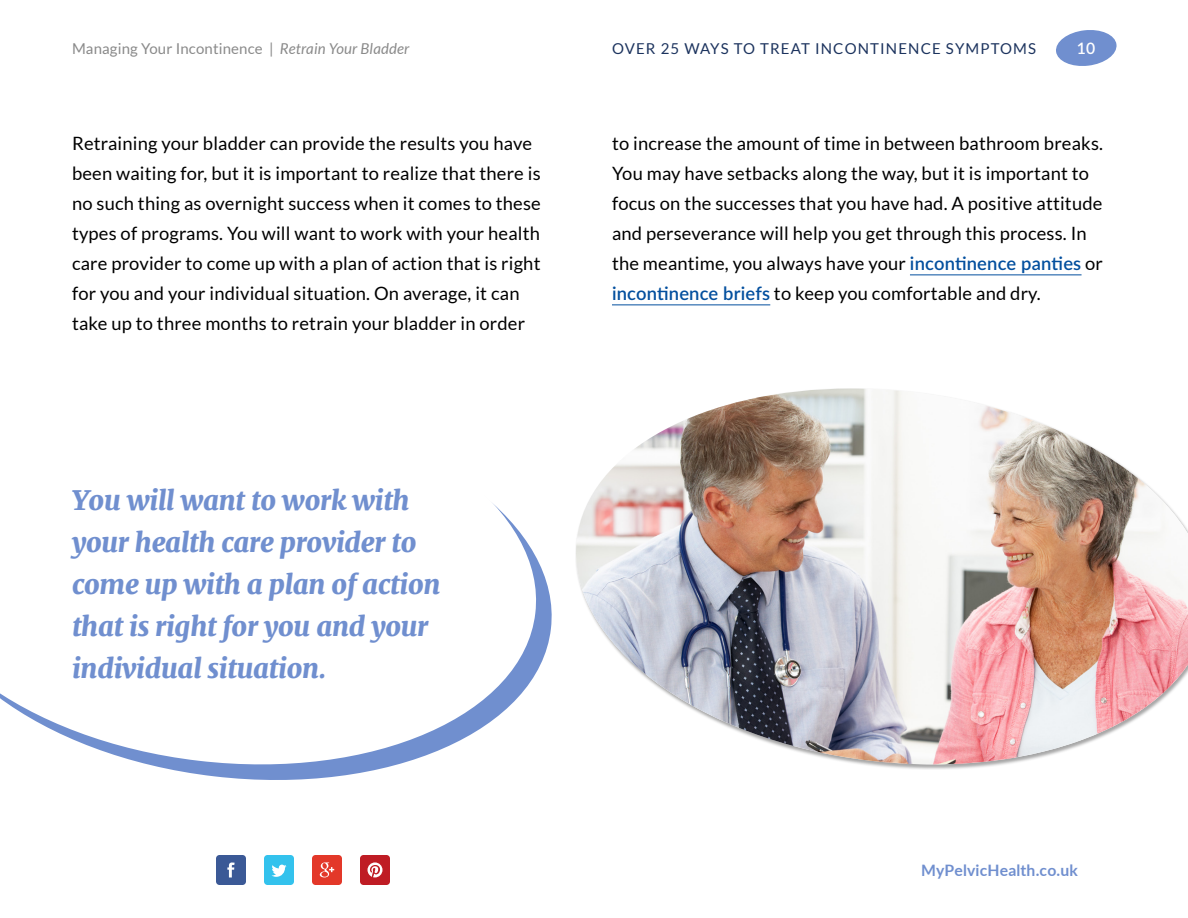
<style>
.page{position:relative;width:1188px;height:918px;background:#fff}
.page>*{position:absolute;margin:0;border:0;box-sizing:border-box;transform-origin:0 0}
.t1{font:italic 800 27px/42px "Merriweather";letter-spacing:-.01em;color:#708fcf}
.t2{font:18.3px/30px "Lato";letter-spacing:.01em;color:#000}
.t3{font:700 15.75px "Lato";letter-spacing:.01em;color:#708fcf}
.t4{font:600 15.75px "Lato";color:#fff}
.t5{font:15px "Lato";letter-spacing:.01em;color:#8a8a8a}
.t6{font:15px "Lato";letter-spacing:.075em;color:#1c335e}
.s1{font-style:italic}
.s2{font-weight:600;color:#034f9e}
</style>
<div class="page">
<svg style="left:1056px;top:30px;width:61px;height:36px"></svg>
<div style="left:216px;top:855px;width:30px;height:30px;background:#3b5996;border-radius:4px"></div>
<svg style="left:227px;top:862px;width:8px;height:16px"></svg>
<div style="left:264px;top:855px;width:30px;height:30px;background:#33c2ed;border-radius:4px"></div>
<svg style="left:272px;top:865px;width:15px;height:12px"></svg>
<div style="left:312px;top:855px;width:30px;height:30px;background:#e33829;border-radius:4px"></div>
<svg style="left:320px;top:862px;width:14px;height:15px"></svg>
<div style="left:360px;top:855px;width:30px;height:30px;background:#bf1c24;border-radius:4px"></div>
<svg style="left:368px;top:862px;width:15px;height:15px"></svg>
<hr style="left:910px;top:274px;width:172px;height:1px;background:#034f9e">
<hr style="left:612px;top:304px;width:158px;height:1px;background:#034f9e">
<svg style="left:0;top:503px;width:547px;height:277px"></svg>
<img style="left:576px;top:389px;width:612px;height:377px">
<p class="t5" style="left:72px;top:40px;width:339px">Managing Your Incontinence | <span class="s1">Retrain Your Bladder</span></p>
<p class="t6" style="left:612px;top:40px;width:426px">OVER 25 WAYS TO TREAT INCONTINENCE SYMPTOMS</p>
<p class="t4" style="left:1077px;top:37px;width:20px">10</p>
<p class="t2" style="left:72px;top:128px;width:470px">Retraining your bladder can provide the results you have been waiting for, but it is important to realize that there is no such thing as overnight success when it comes to these types of programs. You will want to work with your health care provider to come up with a plan of action that is right for you and your individual situation. On average, it can take up to three months to retrain your bladder in order</p>
<p class="t2" style="left:612px;top:128px;width:493px">to increase the amount of time in between bathroom breaks.<br>You may have setbacks along the way, but it is important to focus on the successes that you have had. A positive attitude and perseverance will help you get through this process. In the meantime, you always have your <span class="s2">incontinence panties</span> or <span class="s2">incontinence briefs</span> to keep you comfortable and dry.</p>
<h1 class="t1" style="left:72px;top:479px;width:370px">You will want to work with your health care provider to come up with a plan of action that is right for you and your individual situation.</h1>
<p class="t3" style="left:921px;top:859px;width:158px">MyPelvicHealth.co.uk</p>
</div>
